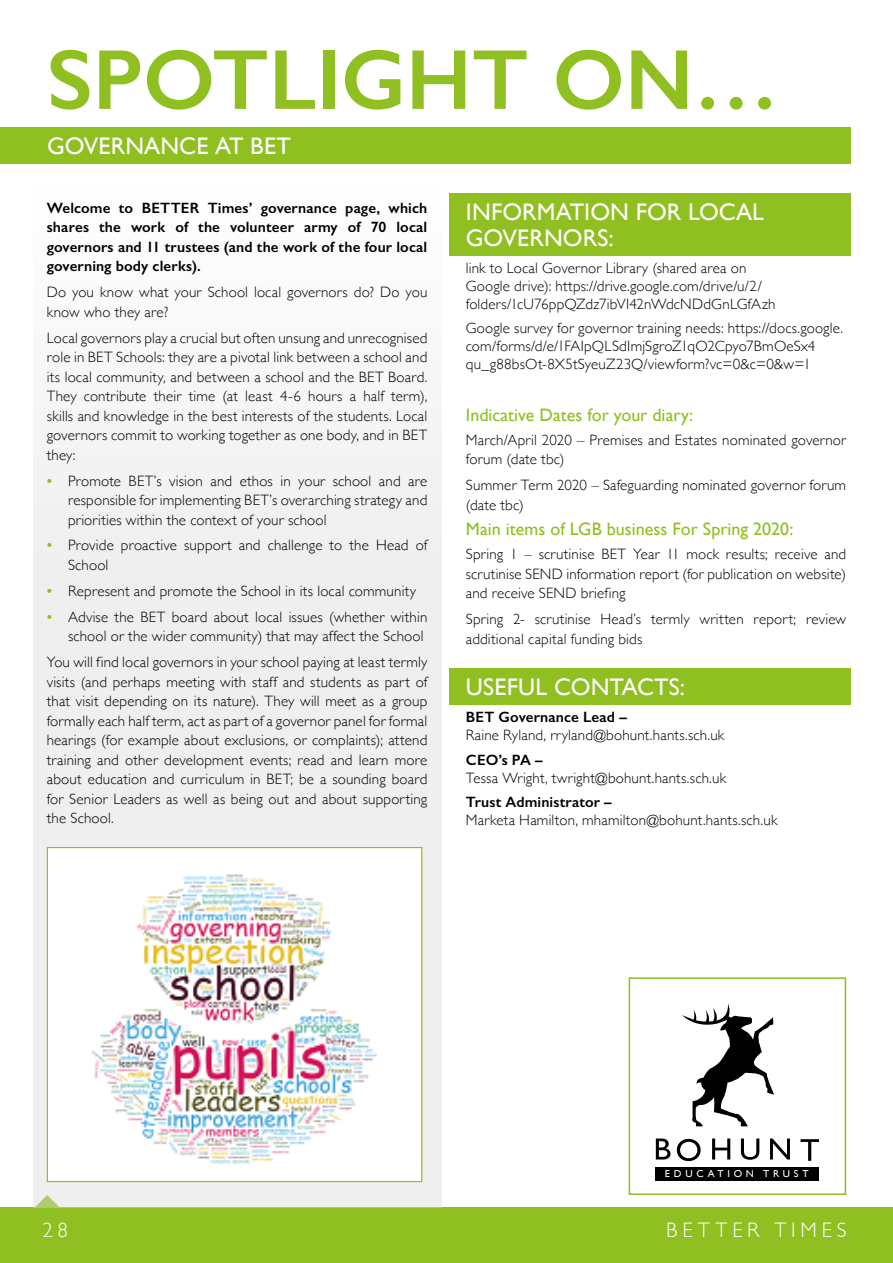
<style>
.page{position:relative;width:893px;height:1263px;background:#fff}
.page>*{position:absolute;margin:0;border:0;box-sizing:border-box;transform-origin:0 0}
.t1{font:600 85.5px "Gill Sans";color:#90bf21}
.t2{font:24px/25.5px "Gill Sans";letter-spacing:.005em;color:#fff}
.t3{font:300 21px "Gill Sans";letter-spacing:.23em;color:#fff}
.t4{font:18px "Gill Sans";color:#90bf21}
.t5{font:300 15px/19.5px "Gill Sans";letter-spacing:.01em;color:#000}
.t6{font:600 15px/19.5px "Gill Sans";letter-spacing:.01em;color:#000;text-align:justify}
.t7{font:10.05px "Gill Sans";letter-spacing:.37em;color:#fff}
.s1{font-weight:600;font-style:italic;color:#90bf21}
</style>
<div class="page">
<div style="left:0;top:1207px;width:893px;height:56px;background:#90bf21"></div>
<svg style="left:33px;top:1207px;width:36px;height:1px"></svg>
<div style="left:33px;top:170px;width:408px;height:1037px;background:linear-gradient(to right,#f3f3f3,#f3f3f3)"></div>
<div style="left:47px;top:847px;width:375px;height:334px;background:#fff"></div>
<img style="left:91px;top:874px;width:287px;height:291px">
<div style="left:47px;top:847px;width:375px;height:335px;border:1px solid #90bf21"></div>
<div style="left:0;top:127px;width:850px;height:37px;background:#90bf21"></div>
<div style="left:449px;top:193px;width:401px;height:63px;background:#90bf21"></div>
<div style="left:449px;top:668px;width:401px;height:37px;background:#90bf21"></div>
<svg style="left:656px;top:1138px;width:14px;height:21px"></svg>
<svg style="left:712px;top:1138px;width:18px;height:21px"></svg>
<svg style="left:741px;top:1138px;width:18px;height:22px"></svg>
<svg style="left:770px;top:1138px;width:20px;height:21px"></svg>
<svg style="left:677px;top:1139px;width:24px;height:22px"></svg>
<svg style="left:800px;top:1139px;width:19px;height:22px"></svg>
<svg style="left:682px;top:1004px;width:92px;height:122px"></svg>
<div style="left:656px;top:1167px;width:163px;height:13px;background:#000"></div>
<div style="left:629px;top:977px;width:217px;height:218px;border:2px solid #90bf21"></div>
<h1 class="t1" style="left:47px;top:28px;width:733px">SPOTLIGHT ON…</h1>
<h2 class="t2" style="left:47px;top:133px;width:245px">GOVERNANCE AT BET</h2>
<p class="t6" style="left:47px;top:198px;width:382px">Welcome to BETTER Times’ governance page, which shares the work of the volunteer army of 70 local governors and 11 trustees (and the work of the four local governing body clerks).</p>
<p class="t5" style="left:47px;top:282px;width:382px">Do you know what your School local governors do? Do you know who they are?</p>
<p class="t5" style="left:47px;top:327px;width:382px;text-align:justify">Local governors play a crucial but often unsung and unrecognised role in BET Schools: they are a pivotal link between a school and its local community, and between a school and the BET Board.<br>They contribute their time (at least 4-6 hours a half term), skills and knowledge in the best interests of the students. Local governors commit to working together as one body, and in BET they:</p>
<p class="t5" style="left:68px;top:470px;width:361px;text-align:justify;text-indent:-21px"><span class="s1">•</span> Promote BET’s vision and ethos in your school and are responsible for implementing BET’s overarching strategy and priorities within the context of your school</p>
<p class="t5" style="left:68px;top:535px;width:361px;text-indent:-21px"><span class="s1">•</span> Provide proactive support and challenge to the Head of<br>School</p>
<p class="t5" style="left:47px;top:580px;width:371px"><span class="s1">•</span> Represent and promote the School in its local community</p>
<p class="t5" style="left:47px;top:606px;width:382px;text-align:right"><span class="s1">•</span> Advise the BET board about local issues (whether within school or the wider community) that may affect the School</p>
<p class="t5" style="left:47px;top:652px;width:382px;text-align:justify">You will find local governors in your school paying at least termly visits (and perhaps meeting with staff and students as part of that visit depending on its nature). They will meet as a group formally each half term, act as part of a governor panel for formal hearings (for example about exclusions, or complaints); attend training and other development events; read and learn more about education and curriculum in BET; be a sounding board for Senior Leaders as well as being out and about supporting the School.</p>
<h2 class="t2" style="left:466px;top:199px;width:300px">INFORMATION FOR LOCAL<br>GOVERNORS:</h2>
<p class="t5" style="left:466px;top:258px;width:311px;line-height:18px">link to Local Governor Library (shared area on<br>Google drive): https://drive.google.com/drive/u/2/ folders/1cU76ppQZdz7ibVI42nWdcNDdGnLGfAzh</p>
<p class="t5" style="left:466px;top:318px;width:379px;line-height:18px">Google survey for governor training needs: https://docs.google. com/forms/d/e/1FAIpQLSdImjSgroZ1qO2Cpyo7BmOeSx4 qu_g88bsOt-8X5tSyeuZ23Q/viewform?vc=0&amp;c=0&amp;w=1</p>
<p class="t4" style="left:466px;top:404px;width:229px">Indicative Dates for your diary:</p>
<p class="t5" style="left:466px;top:429px;width:382px">March/April 2020 – Premises and Estates nominated governor forum (date tbc)</p>
<p class="t5" style="left:466px;top:475px;width:382px">Summer Term 2020 – Safeguarding nominated governor forum (date tbc)</p>
<p class="t4" style="left:466px;top:519px;width:329px">Main items of LGB business For Spring 2020:</p>
<p class="t5" style="left:466px;top:544px;width:382px;text-align:justify">Spring 1 – scrutinise BET Year 11 mock results; receive and scrutinise SEND information report (for publication on website) and receive SEND briefing</p>
<p class="t5" style="left:466px;top:609px;width:382px">Spring 2- scrutinise Head’s termly written report; review additional capital funding bids</p>
<h2 class="t2" style="left:466px;top:674px;width:221px">USEFUL CONTACTS:</h2>
<p class="t6" style="left:466px;top:707px;width:162px">BET Governance Lead –</p>
<p class="t5" style="left:466px;top:725px;width:260px">Raine Ryland, rryland@bohunt.hants.sch.uk</p>
<p class="t6" style="left:466px;top:749px;width:78px">CEO’s PA –</p>
<p class="t5" style="left:466px;top:767px;width:262px">Tessa Wright, twright@bohunt.hants.sch.uk</p>
<p class="t6" style="left:466px;top:792px;width:147px">Trust Administrator –</p>
<p class="t5" style="left:466px;top:809px;width:313px">Marketa Hamilton, mhamilton@bohunt.hants.sch.uk</p>
<p class="t7" style="left:665px;top:1168px;width:145px">EDUCATION TRUST</p>
<h3 class="t3" style="left:43px;top:1213px;width:27px">28</h3>
<h3 class="t3" style="left:666px;top:1213px;width:182px">BETTER TIMES</h3>
</div>
